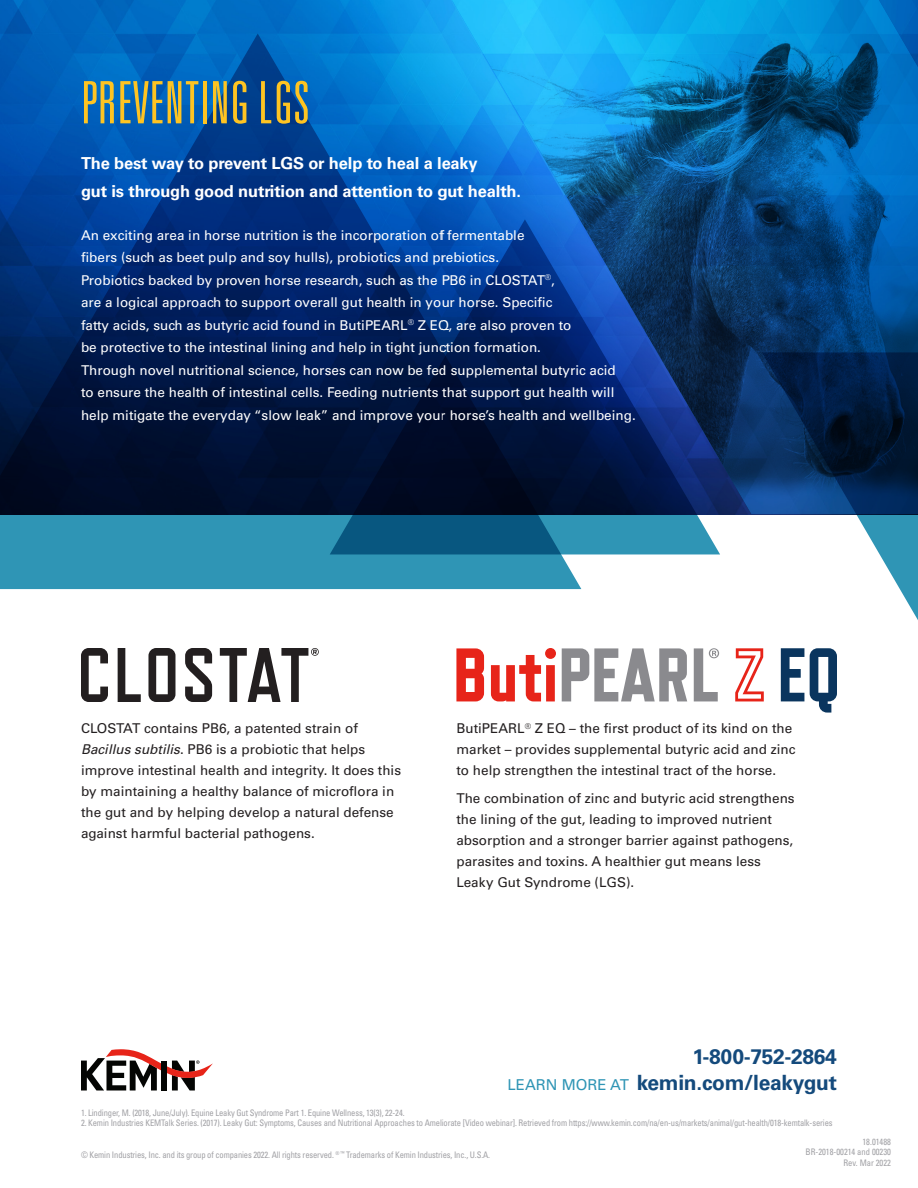
<style>
.page{position:relative;width:918px;height:1188px;background:#fff}
.page>*{position:absolute;margin:0;border:0;box-sizing:border-box;transform-origin:0 0}
.t1{font:300 ultra-condensed 58.5px "Univers LT Std";letter-spacing:.005em;color:#fec422}
.t2{font:700 21px/25.5px "Univers LT Std";letter-spacing:-.015em;color:#144a7c;text-align:right}
.t3{font:700 16.5px/28.5px "Univers LT Std";letter-spacing:-.01em;color:#fff}
.t4{font:13.5px/22.5px "Univers LT Std";color:#fff}
.t5{font:13.5px/21px "Univers LT Std";color:#231f20}
.t6{font:condensed 9px "Univers LT Std";letter-spacing:-.015em;color:#a1a1a5;scale:.95 1}
.s1{font-style:italic}
.s2{font-weight:400;font-size:15px;color:#2f95b5}
</style>
<div class="page">
<svg style="left:81px;top:1049px;width:132px;height:42px"></svg>
<svg style="left:581px;top:514px;width:139px;height:40px;fill:#2f95b5"></svg>
<svg style="left:0;top:514px;width:581px;height:75px;fill:#2f95b5"></svg>
<img style="left:0;top:0;width:444px;height:514px">
<svg style="left:81px;top:648px;width:27px;height:54px"></svg>
<svg style="left:118px;top:648px;width:23px;height:54px"></svg>
<svg style="left:148px;top:648px;width:27px;height:54px"></svg>
<svg style="left:185px;top:648px;width:27px;height:54px"></svg>
<svg style="left:220px;top:648px;width:99px;height:54px"></svg>
<svg style="left:444px;top:0;width:474px;height:514px"></svg>
<svg style="left:762px;top:352px;width:156px;height:332px"></svg>
<svg style="left:456px;top:648px;width:28px;height:53px"></svg>
<svg style="left:491px;top:648px;width:65px;height:53px"></svg>
<svg style="left:562px;top:648px;width:125px;height:53px"></svg>
<svg style="left:735px;top:648px;width:29px;height:53px"></svg>
<svg style="left:781px;top:648px;width:23px;height:53px"></svg>
<svg style="left:810px;top:648px;width:27px;height:65px"></svg>
<svg style="left:694px;top:648px;width:25px;height:53px"></svg>
<p class="t1" style="left:81px;top:72px;width:230px">PREVENTING LGS</p>
<p class="t3" style="left:81px;top:149px;width:442px">The best way to prevent LGS or help to heal a leaky<br>gut is through good nutrition and attention to gut health.</p>
<p class="t4" style="left:81px;top:224px;width:556px">An exciting area in horse nutrition is the incorporation of fermentable<br>fibers (such as beet pulp and soy hulls), probiotics and prebiotics.<br>Probiotics backed by proven horse research, such as the PB6 in CLOSTAT<sup>®</sup>,<br>are a logical approach to support overall gut health in your horse. Specific<br>fatty acids, such as butyric acid found in ButiPEARL<sup>®</sup> Z EQ, are also proven to<br>be protective to the intestinal lining and help in tight junction formation.<br>Through novel nutritional science, horses can now be fed supplemental butyric acid<br>to ensure the health of intestinal cells. Feeding nutrients that support gut health will help mitigate the everyday “slow leak” and improve your horse’s health and wellbeing.</p>
<p class="t5" style="left:81px;top:718px;width:322px">CLOSTAT contains PB6, a patented strain of <span class="s1">Bacillus subtilis</span>. PB6 is a probiotic that helps improve intestinal health and integrity. It does this by maintaining a healthy balance of microflora in the gut and by helping develop a natural defense against harmful bacterial pathogens.</p>
<p class="t5" style="left:456px;top:718px;width:341px">ButiPEARL<sup>®</sup> Z EQ – the first product of its kind on the market – provides supplemental butyric acid and zinc to help strengthen the intestinal tract of the horse.</p>
<p class="t5" style="left:456px;top:788px;width:340px">The combination of zinc and butyric acid strengthens the lining of the gut, leading to improved nutrient absorption and a stronger barrier against pathogens, parasites and toxins. A healthier gut means less Leaky Gut Syndrome (LGS).</p>
<p class="t2" style="left:508px;top:1044px;width:331px">1-800-752-2864<br><span class="s2">LEARN MORE AT</span> kemin.com/leakygut</p>
<p class="t6" style="left:81px;top:1107px;width:342px">1. Lindinger, M. (2018, June/July). Equine Leaky Gut Syndrome Part 1. Equine Wellness, 13(3), 22-24.</p>
<p class="t6" style="left:81px;top:1117px;width:793px">2. Kemin Industries KEMTalk Series. (2017). Leaky Gut: Symptoms, Causes and Nutritional Approaches to Ameliorate [Video webinar]. Retrieved from https://www.kemin.com/na/en-us/markets/animal/gut-health/018-kemtalk-series</p>
<p class="t6" style="left:81px;top:1149px;width:432px">© Kemin Industries, Inc. and its group of companies 2022. All rights reserved. <sup>®</sup> <sup>™</sup> Trademarks of Kemin Industries, Inc., U.S.A.</p>
<p class="t6" style="left:863px;top:1136px;width:31px">18.01488</p>
<p class="t6" style="left:806px;top:1146px;width:91px">BR-2018-00214 and 00230</p>
<p class="t6" style="left:843px;top:1157px;width:52px">Rev. Mar 2022</p>
</div>
